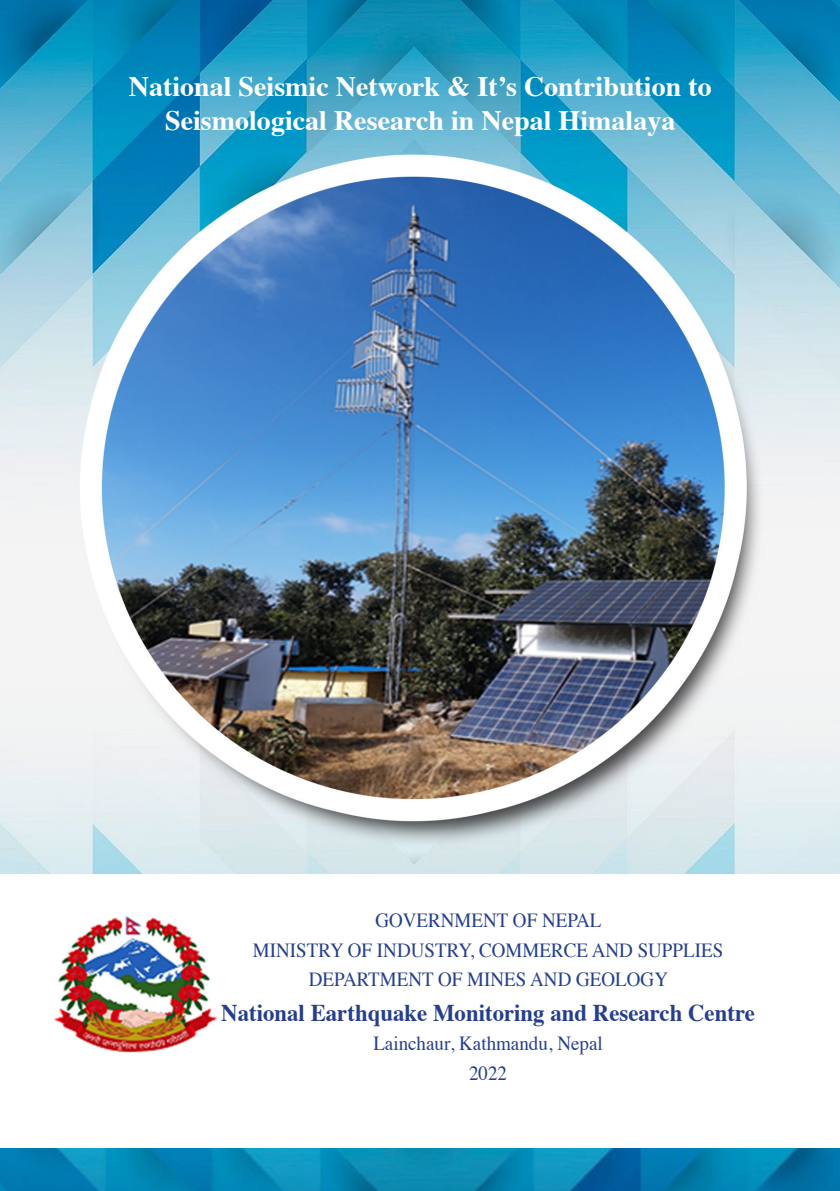
<style>
.page{position:relative;width:840px;height:1191px;background:#fff}
.page>*{position:absolute;margin:0;border:0;box-sizing:border-box;transform-origin:0 0}
.t1{font:700 28px/33.6px "Times";color:#fff;text-align:center}
.t2{font:700 24px "Times";color:#253f8e;scale:.95 1}
.t3{font:20px "Times";color:#253f8e;scale:.95 1}
</style>
<div class="page">
<img style="left:0;top:0;width:839px;height:1053px">
<img style="left:0;top:1148px;width:839px;height:42px">
<p class="t1" style="left:129px;top:67px;width:584px">National Seismic Network &amp; It’s Contribution to<br>Seismological Research in Nepal Himalaya</p>
<p class="t3" style="left:375px;top:901px;width:239px">GOVERNMENT OF NEPAL</p>
<p class="t3" style="left:253px;top:931px;width:496px">MINISTRY OF INDUSTRY, COMMERCE AND SUPPLIES</p>
<p class="t3" style="left:308px;top:960px;width:379px">DEPARTMENT OF MINES AND GEOLOGY</p>
<p class="t2" style="left:221px;top:989px;width:563px">National Earthquake Monitoring and Research Centre</p>
<p class="t3" style="left:373px;top:1024px;width:243px">Lainchaur, Kathmandu, Nepal</p>
<p class="t3" style="left:469px;top:1054px;width:41px">2022</p>
</div>
